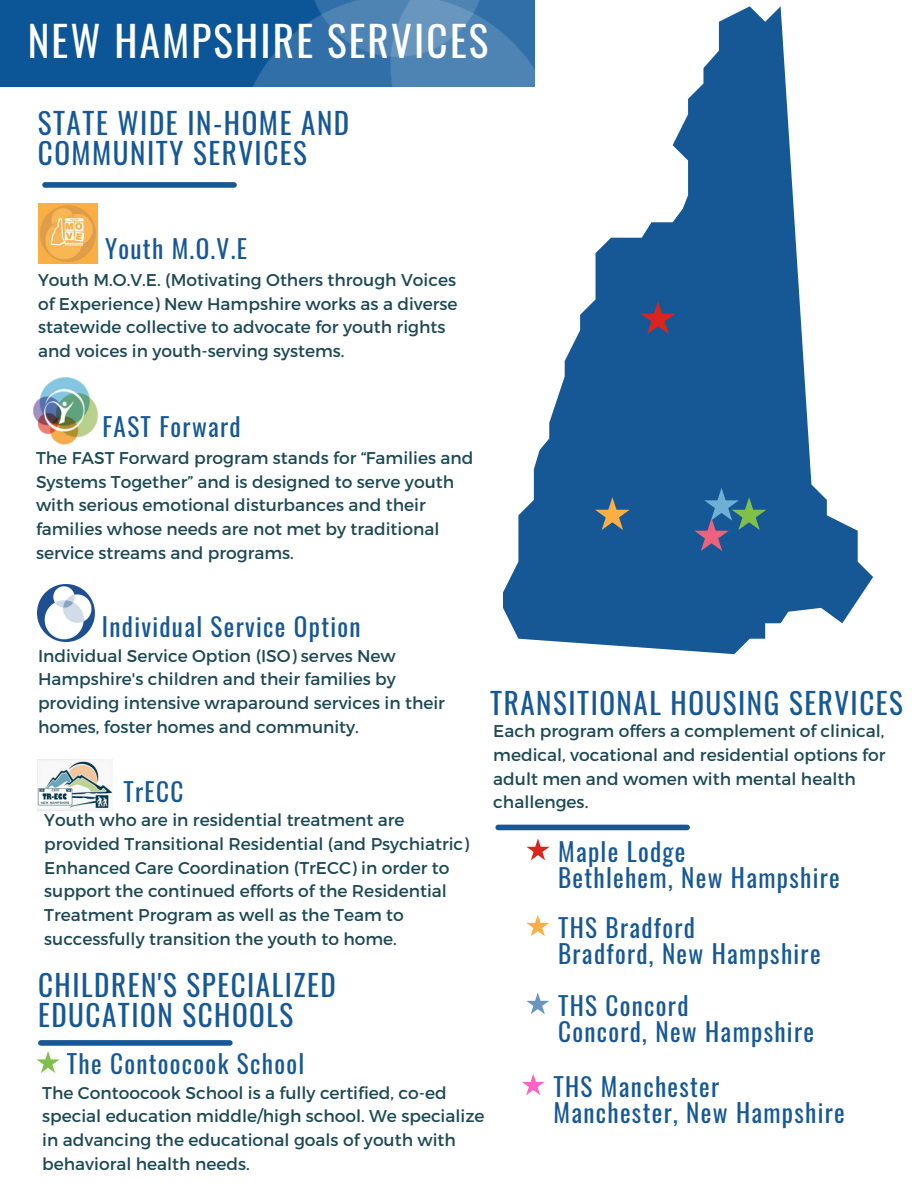
<style>
.page{position:relative;width:918px;height:1188px;background:#fff}
.page>*{position:absolute;margin:0;border:0;box-sizing:border-box;transform-origin:0 0}
.t1{font:41.25px "Oswald";letter-spacing:.05em;color:#fff}
.t2{font:29.1px/30.3px "Oswald";letter-spacing:.05em;color:#165896}
.t3{font:25.2px "Oswald";letter-spacing:.05em;color:#165896}
.t4{font:17.1px/23.7px "Montserrat";color:#1d4954}
</style>
<div class="page">
<svg style="left:503px;top:6px;width:370px;height:648px;fill:#165896"></svg>
<img style="left:0;top:0;width:535px;height:87px">
<svg style="left:37px;top:1051px;width:23px;height:22px"></svg>
<div style="left:41px;top:1040px;width:189px;height:6px;background:#165896"></div>
<svg style="left:526px;top:838px;width:24px;height:22px"></svg>
<svg style="left:526px;top:915px;width:23px;height:21px"></svg>
<svg style="left:526px;top:993px;width:23px;height:21px"></svg>
<svg style="left:595px;top:497px;width:35px;height:33px"></svg>
<img style="left:38px;top:203px;width:60px;height:60px">
<div style="left:45px;top:182px;width:189px;height:6px;background:#165896"></div>
<img style="left:38px;top:585px;width:56px;height:56px">
<img style="left:33px;top:377px;width:65px;height:68px">
<svg style="left:522px;top:1074px;width:23px;height:21px"></svg>
<div style="left:498px;top:825px;width:189px;height:5px;background:#165896"></div>
<svg style="left:641px;top:301px;width:34px;height:33px"></svg>
<svg style="left:694px;top:488px;width:72px;height:63px;background:#376892"></svg>
<img style="left:38px;top:759px;width:74px;height:51px">
<p class="t1" style="left:28px;top:8px;width:462px">NEW HAMPSHIRE SERVICES</p>
<p class="t2" style="left:38px;top:107px;width:313px">STATE WIDE IN-HOME AND<br>COMMUNITY SERVICES</p>
<p class="t3" style="left:105px;top:229px;width:143px">Youth M.O.V.E</p>
<p class="t4" style="left:38px;top:267px;width:421px">Youth M.O.V.E. (Motivating Others through Voices of Experience) New Hampshire works as a diverse statewide collective to advocate for youth rights and voices in youth-serving systems.</p>
<p class="t3" style="left:102px;top:407px;width:140px">FAST Forward</p>
<p class="t4" style="left:36px;top:445px;width:439px">The FAST Forward program stands for “Families and Systems Together” and is designed to serve youth with serious emotional disturbances and their families whose needs are not met by traditional service streams and programs.</p>
<p class="t3" style="left:102px;top:607px;width:260px">Individual Service Option</p>
<p class="t4" style="left:38px;top:643px;width:408px">Individual Service Option (ISO) serves New Hampshire's children and their families by providing intensive wraparound services in their homes, foster homes and community.</p>
<p class="t3" style="left:123px;top:772px;width:61px">TrECC</p>
<p class="t4" style="left:44px;top:808px;width:426px">Youth who are in residential treatment are provided Transitional Residential (and Psychiatric)<br>Enhanced Care Coordination (TrECC) in order to support the continued efforts of the Residential Treatment Program as well as the Team to successfully transition the youth to home.</p>
<p class="t2" style="left:38px;top:968px;width:299px">CHILDREN'S SPECIALIZED<br>EDUCATION SCHOOLS</p>
<p class="t2" style="left:490px;top:686px;width:414px">TRANSITIONAL HOUSING SERVICES</p>
<p class="t4" style="left:493px;top:719px;width:394px">Each program offers a complement of clinical, medical, vocational and residential options for adult men and women with mental health challenges.</p>
<p class="t3" style="left:558px;top:831px;width:129px">Maple Lodge</p>
<p class="t3" style="left:558px;top:858px;width:283px">Bethlehem, New Hampshire</p>
<p class="t3" style="left:558px;top:908px;width:139px">THS Bradford</p>
<p class="t3" style="left:558px;top:934px;width:264px">Bradford, New Hampshire</p>
<p class="t3" style="left:558px;top:986px;width:132px">THS Concord</p>
<p class="t3" style="left:558px;top:1012px;width:258px">Concord, New Hampshire</p>
<p class="t3" style="left:67px;top:1044px;width:239px">The Contoocook School</p>
<p class="t4" style="left:42px;top:1080px;width:444px">The Contoocook School is a fully certified, co-ed special education middle/high school. We specialize in advancing the educational goals of youth with behavioral health needs.</p>
<p class="t3" style="left:553px;top:1067px;width:167px">THS Manchester</p>
<p class="t3" style="left:553px;top:1093px;width:293px">Manchester, New Hampshire</p>
</div>
